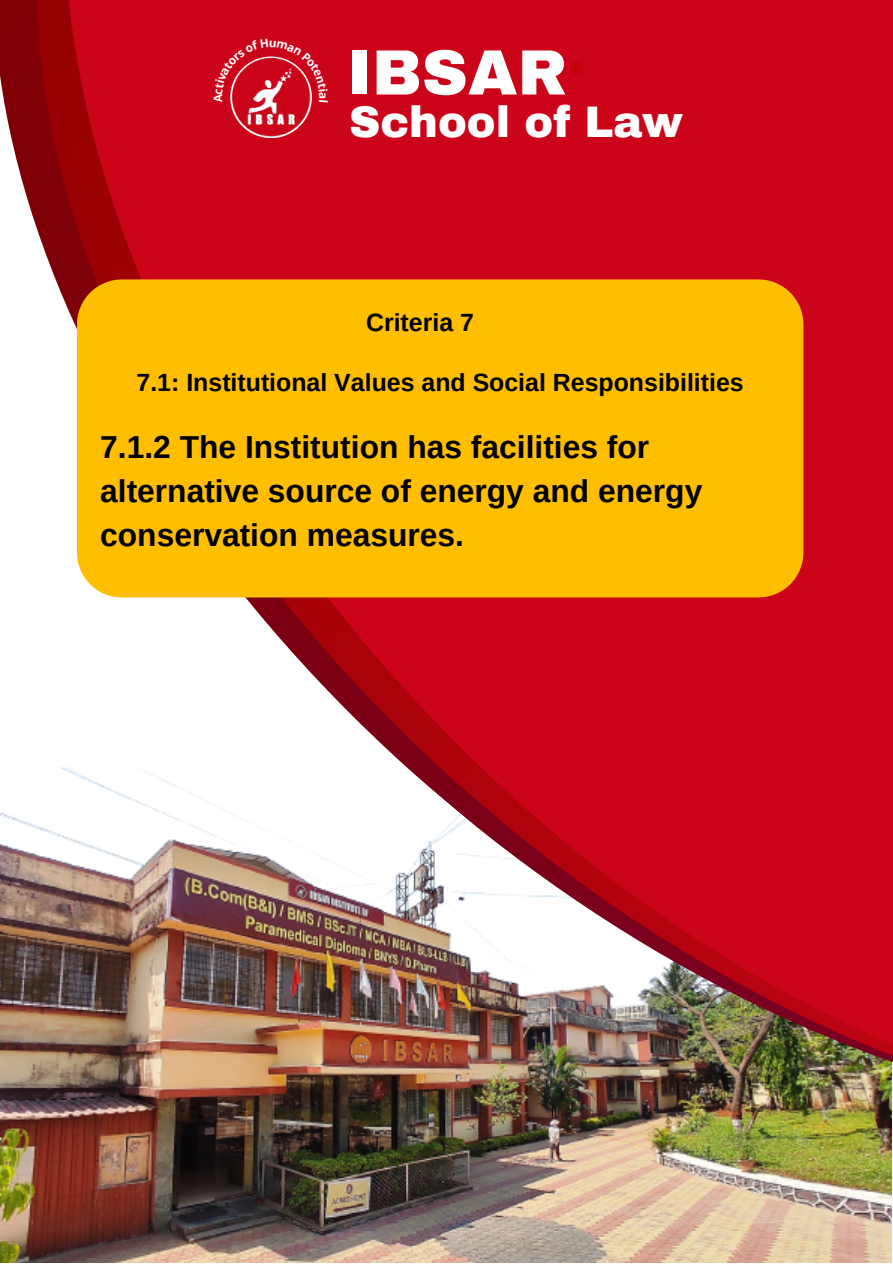
<style>
.page{position:relative;width:893px;height:1264px;background:#fff}
.page>*{position:absolute;margin:0;border:0;box-sizing:border-box;transform-origin:0 0}
.t1{font:900 63.9px "Archivo";color:#fff}
.t2{font:900 43.2px "Archivo";color:#fff}
.t3{font:700 31.8px/43.8px "Arimo";color:#000}
.t4{font:700 24.9px "Arimo";color:#000}
.t5{font:700 16.35px "Open Sans";color:#bd0000}
.t6{font:700 11.7px "Open Sans";color:#fff}
</style>
<div class="page">
<img style="left:0;top:1240px;width:891px;height:22px">
<img style="left:0;top:0;width:892px;height:1240px">
<div style="left:77px;top:279px;width:726px;height:318px;background:#ffbf00"></div>
<img style="left:223px;top:103px;width:95px;height:41px">
<svg style="left:214px;top:39px;width:114px;height:64px;background:#cf172a"></svg>
<p class="t6" style="left:331px;top:92px;width:9px;rotate:90deg">a</p>
<p class="t1" style="left:347px;top:38px;width:222px">IBSAR</p>
<p class="t2" style="left:349px;top:99px;width:335px">School of Law</p>
<p class="t5" style="left:569px;top:56px;width:15px">®</p>
<p class="t4" style="left:366px;top:309px;width:109px">Criteria 7</p>
<p class="t4" style="left:136px;top:368px;width:608px">7.1: Institutional Values and Social Responsibilities</p>
<p class="t3" style="left:100px;top:425px;width:603px">7.1.2 The Institution has facilities for alternative source of energy and energy conservation measures.</p>
</div>
